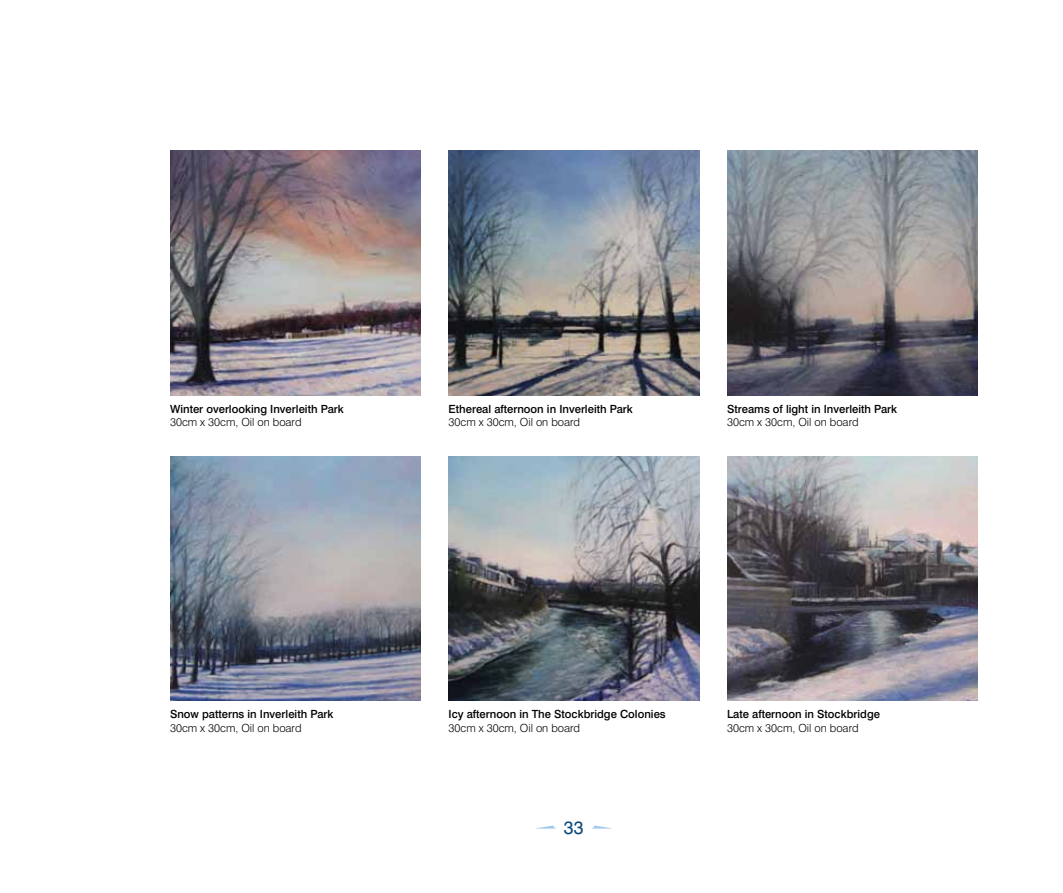
<style>
.page{position:relative;width:1063px;height:893px;background:#fff}
.page>*{position:absolute;margin:0;border:0;box-sizing:border-box;transform-origin:0 0}
.t1{font:18px "Swiss 721 BT";color:#094879}
.t2{font:500 11.25px "Swiss 721 BT";color:#000}
.t3{font:300 11.25px "Swiss 721 BT";color:#000}
.s1{color:#a0c9ec}
</style>
<div class="page">
<img style="left:170px;top:151px;width:251px;height:244px">
<img style="left:449px;top:151px;width:250px;height:244px">
<img style="left:727px;top:151px;width:251px;height:244px">
<img style="left:170px;top:456px;width:251px;height:245px">
<img style="left:449px;top:456px;width:250px;height:245px">
<img style="left:727px;top:456px;width:251px;height:245px">
<p class="t2" style="left:170px;top:402px;width:175px">Winter overlooking Inverleith Park</p>
<p class="t3" style="left:170px;top:415px;width:133px">30cm x 30cm, Oil on board</p>
<p class="t2" style="left:449px;top:402px;width:186px">Ethereal afternoon in Inverleith Park</p>
<p class="t3" style="left:449px;top:415px;width:133px">30cm x 30cm, Oil on board</p>
<p class="t2" style="left:727px;top:402px;width:172px">Streams of light in Inverleith Park</p>
<p class="t3" style="left:727px;top:415px;width:133px">30cm x 30cm, Oil on board</p>
<p class="t2" style="left:170px;top:707px;width:165px">Snow patterns in Inverleith Park</p>
<p class="t3" style="left:170px;top:721px;width:133px">30cm x 30cm, Oil on board</p>
<p class="t2" style="left:449px;top:707px;width:219px">Icy afternoon in The Stockbridge Colonies</p>
<p class="t3" style="left:449px;top:721px;width:133px">30cm x 30cm, Oil on board</p>
<h1 class="t1" style="left:536px;top:817px;width:78px"><span class="s1">•</span> 33 <span class="s1">•</span></h1>
<p class="t2" style="left:727px;top:707px;width:154px">Late afternoon in Stockbridge</p>
<p class="t3" style="left:727px;top:721px;width:133px">30cm x 30cm, Oil on board</p>
</div>
